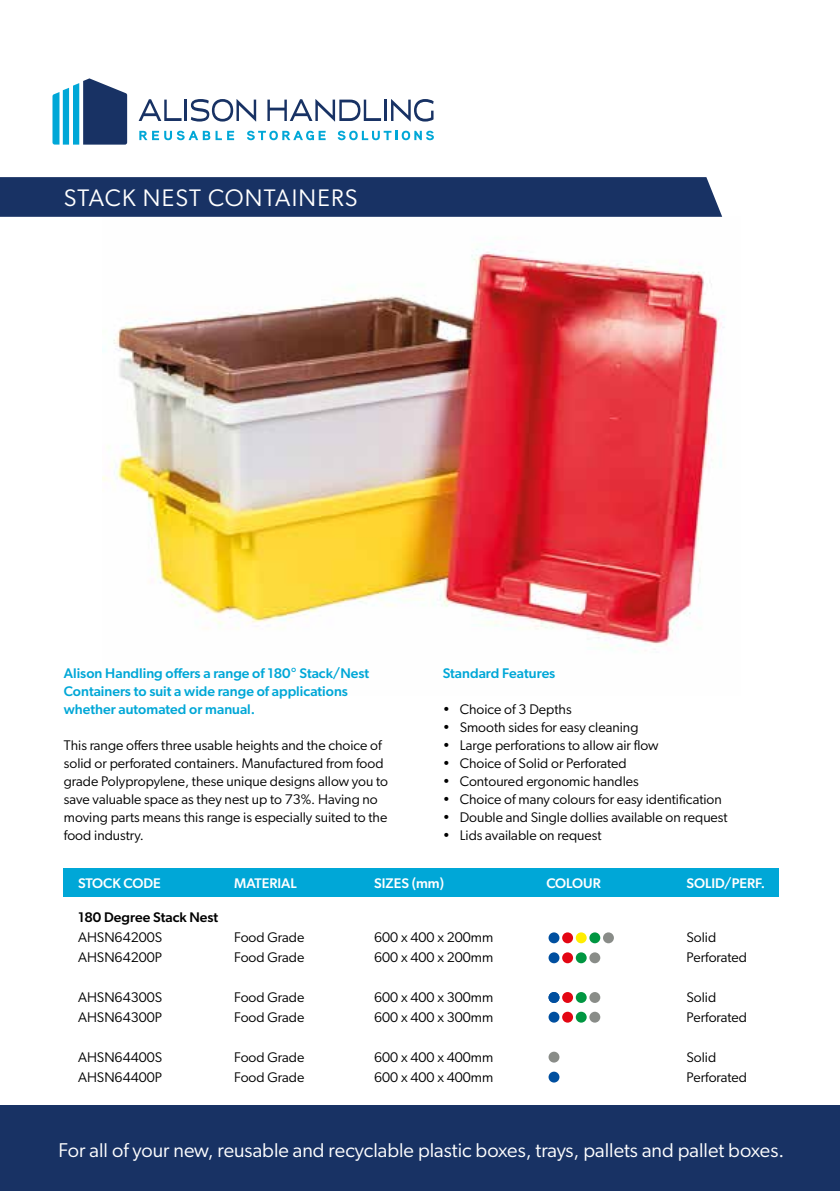
<style>
.page{position:relative;width:840px;height:1191px;background:#fff}
.page>*{position:absolute;margin:0;border:0;box-sizing:border-box;transform-origin:0 0}
.t1{font:24px "Gibson";letter-spacing:.05em;color:#fff}
.t2{font:20px "Gibson";color:#fff}
.t3{font:14px/18px "Gibson";color:#000}
.t4{font:500 14px/18px "Gibson";color:#00a7d7}
.t5{font:500 14px "Gibson";color:#fff}
.t6{font:500 14px "Gibson";color:#000}
</style>
<div class="page">
<svg style="left:52px;top:78px;width:75px;height:67px"></svg>
<svg style="left:138px;top:99px;width:43px;height:22px"></svg>
<hr style="left:185px;top:100px;width:2px;height:21px;background:#183264">
<svg style="left:191px;top:99px;width:65px;height:23px"></svg>
<svg style="left:267px;top:99px;width:114px;height:22px"></svg>
<hr style="left:384px;top:100px;width:2px;height:21px;background:#183264">
<svg style="left:391px;top:99px;width:42px;height:23px"></svg>
<svg style="left:139px;top:131px;width:95px;height:9px"></svg>
<svg style="left:247px;top:131px;width:78px;height:9px"></svg>
<svg style="left:337px;top:131px;width:96px;height:9px"></svg>
<div style="left:0;top:1106px;width:839px;height:85px;background:#183264"></div>
<img style="left:102px;top:243px;width:623px;height:409px">
<div style="left:0;top:177px;width:721px;height:40px;background:#183264"></div>
<div style="left:64px;top:868px;width:714px;height:28px;background:#00a7d7"></div>
<div style="left:548px;top:932px;width:11px;height:11px;background:#004f9f;border-radius:50%"></div>
<div style="left:548px;top:952px;width:11px;height:11px;background:#004f9f;border-radius:50%"></div>
<div style="left:562px;top:932px;width:10px;height:11px;background:#e30613;border-radius:50%"></div>
<div style="left:575px;top:932px;width:11px;height:11px;background:#ffed00;border-radius:50%"></div>
<div style="left:548px;top:1051px;width:11px;height:11px;background:#898c88;border-radius:50%"></div>
<div style="left:548px;top:1071px;width:11px;height:11px;background:#004f9f;border-radius:50%"></div>
<div style="left:589px;top:932px;width:11px;height:11px;background:#009641;border-radius:50%"></div>
<div style="left:602px;top:932px;width:11px;height:11px;background:#898c88;border-radius:50%"></div>
<div style="left:562px;top:952px;width:10px;height:11px;background:#e30613;border-radius:50%"></div>
<div style="left:575px;top:952px;width:11px;height:11px;background:#009641;border-radius:50%"></div>
<div style="left:589px;top:952px;width:11px;height:11px;background:#898c88;border-radius:50%"></div>
<div style="left:548px;top:992px;width:11px;height:11px;background:#004f9f;border-radius:50%"></div>
<div style="left:562px;top:992px;width:10px;height:11px;background:#e30613;border-radius:50%"></div>
<div style="left:575px;top:992px;width:11px;height:11px;background:#009641;border-radius:50%"></div>
<div style="left:589px;top:992px;width:11px;height:11px;background:#898c88;border-radius:50%"></div>
<div style="left:548px;top:1011px;width:11px;height:11px;background:#004f9f;border-radius:50%"></div>
<div style="left:562px;top:1011px;width:10px;height:11px;background:#e30613;border-radius:50%"></div>
<div style="left:575px;top:1011px;width:11px;height:11px;background:#009641;border-radius:50%"></div>
<div style="left:589px;top:1011px;width:11px;height:11px;background:#898c88;border-radius:50%"></div>
<h1 class="t1" style="left:64px;top:183px;width:295px">STACK NEST CONTAINERS</h1>
<p class="t4" style="left:64px;top:664px;width:306px">Alison Handling offers a range of 180° Stack/Nest<br>Containers to suit a wide range of applications whether automated or manual.</p>
<p class="t3" style="left:64px;top:736px;width:325px">This range offers three usable heights and the choice of solid or perforated containers. Manufactured from food grade Polypropylene, these unique designs allow you to save valuable space as they nest up to 73%. Having no moving parts means this range is especially suited to the food industry.</p>
<p class="t4" style="left:442px;top:664px;width:114px">Standard Features</p>
<p class="t3" style="left:442px;top:700px;width:130px">• Choice of 3 Depths</p>
<p class="t3" style="left:442px;top:718px;width:197px">• Smooth sides for easy cleaning</p>
<p class="t3" style="left:442px;top:736px;width:217px">• Large perforations to allow air flow</p>
<p class="t3" style="left:442px;top:754px;width:185px">• Choice of Solid or Perforated</p>
<p class="t3" style="left:442px;top:772px;width:197px">• Contoured ergonomic handles</p>
<p class="t3" style="left:442px;top:790px;width:280px">• Choice of many colours for easy identification</p>
<p class="t3" style="left:442px;top:808px;width:286px">• Double and Single dollies available on request</p>
<p class="t3" style="left:442px;top:826px;width:160px">• Lids available on request</p>
<p class="t5" style="left:78px;top:874px;width:84px">STOCK CODE</p>
<p class="t5" style="left:234px;top:874px;width:64px">MATERIAL</p>
<p class="t5" style="left:374px;top:874px;width:71px">SIZES (mm)</p>
<p class="t5" style="left:546px;top:874px;width:56px">COLOUR</p>
<p class="t5" style="left:686px;top:874px;width:80px">SOLID/PERF.</p>
<p class="t6" style="left:78px;top:908px;width:142px">180 Degree Stack Nest</p>
<p class="t3" style="left:78px;top:927px;width:86px">AHSN64200S</p>
<p class="t3" style="left:234px;top:927px;width:72px">Food Grade</p>
<p class="t3" style="left:374px;top:927px;width:120px">600 x 400 x 200mm</p>
<p class="t3" style="left:686px;top:927px;width:31px">Solid</p>
<p class="t3" style="left:78px;top:947px;width:85px">AHSN64200P</p>
<p class="t3" style="left:234px;top:947px;width:72px">Food Grade</p>
<p class="t3" style="left:374px;top:947px;width:120px">600 x 400 x 200mm</p>
<p class="t3" style="left:686px;top:947px;width:62px">Perforated</p>
<p class="t3" style="left:78px;top:987px;width:86px">AHSN64300S</p>
<p class="t3" style="left:234px;top:987px;width:72px">Food Grade</p>
<p class="t3" style="left:374px;top:987px;width:120px">600 x 400 x 300mm</p>
<p class="t3" style="left:686px;top:987px;width:31px">Solid</p>
<p class="t3" style="left:78px;top:1007px;width:85px">AHSN64300P</p>
<p class="t3" style="left:234px;top:1007px;width:72px">Food Grade</p>
<p class="t3" style="left:374px;top:1007px;width:120px">600 x 400 x 300mm</p>
<p class="t3" style="left:686px;top:1007px;width:62px">Perforated</p>
<p class="t3" style="left:78px;top:1047px;width:86px">AHSN64400S</p>
<p class="t3" style="left:234px;top:1047px;width:72px">Food Grade</p>
<p class="t3" style="left:374px;top:1047px;width:120px">600 x 400 x 400mm</p>
<p class="t3" style="left:686px;top:1047px;width:31px">Solid</p>
<p class="t3" style="left:78px;top:1067px;width:85px">AHSN64400P</p>
<p class="t3" style="left:234px;top:1067px;width:72px">Food Grade</p>
<p class="t3" style="left:374px;top:1067px;width:120px">600 x 400 x 400mm</p>
<p class="t3" style="left:686px;top:1067px;width:62px">Perforated</p>
<h2 class="t2" style="left:59px;top:1138px;width:726px">For all of your new, reusable and recyclable plastic boxes, trays, pallets and pallet boxes.</h2>
</div>
